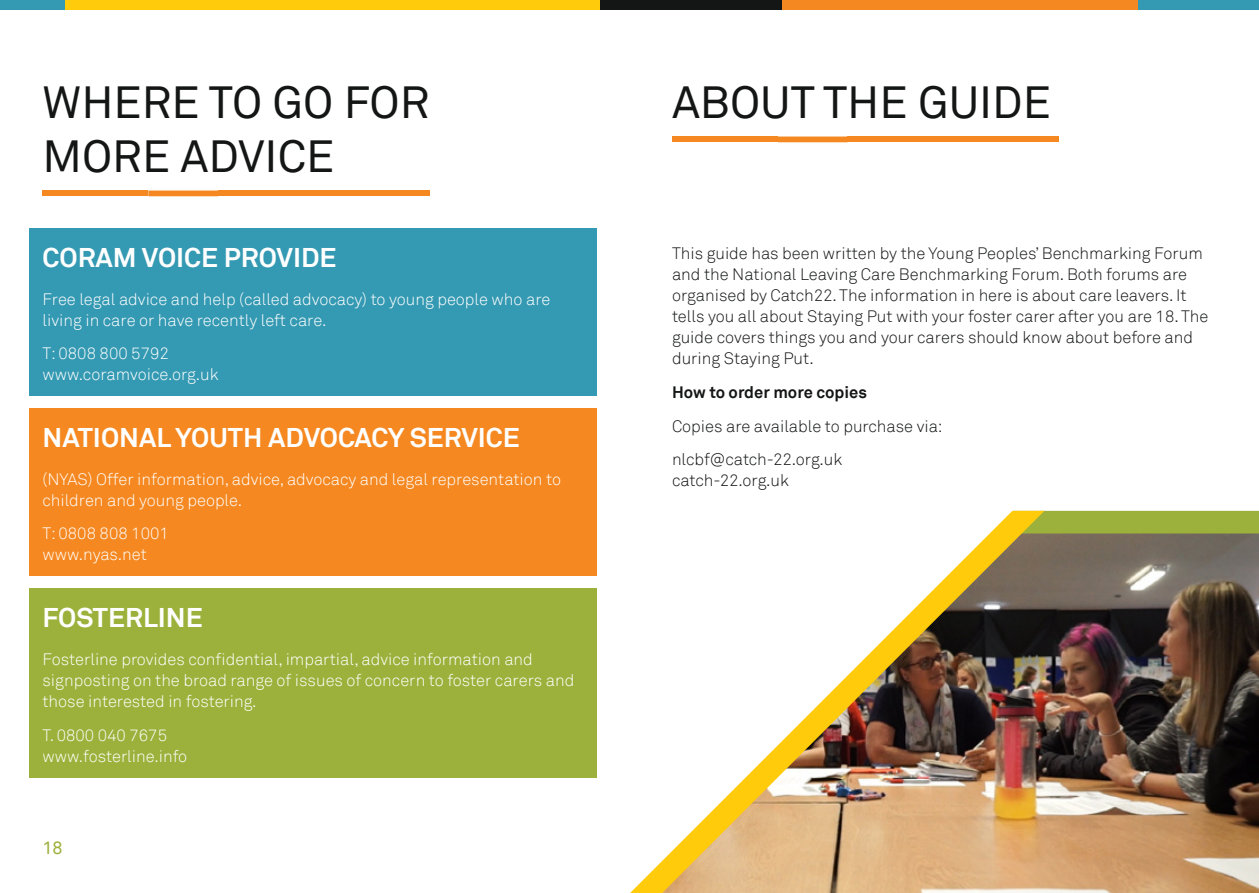
<style>
.page{position:relative;width:1259px;height:893px;background:#fff}
.page>*{position:absolute;margin:0;border:0;box-sizing:border-box;transform-origin:0 0}
.t1{font:45px/54px "Akkurat";color:#141515}
.t2{font:700 27px "Akkurat";color:#fff}
.t3{font:18px "Akkurat";color:#9cb13b}
.t4{font:300 16.5px/21px "Akkurat";color:#fff}
.t5{font:300 16.5px/21px "Akkurat";color:#141515}
.t6{font:700 16.5px "Akkurat";color:#141515}
</style>
<div class="page">
<div style="left:780px;top:0;width:374px;height:10px;background:#f58820"></div>
<div style="left:598px;top:0;width:184px;height:10px;background:#141515"></div>
<div style="left:65px;top:0;width:535px;height:10px;background:#ffcb0b"></div>
<div style="left:0;top:0;width:65px;height:10px;background:#3499b2"></div>
<div style="left:1137px;top:0;width:122px;height:10px;background:#3499b2"></div>
<div style="left:30px;top:228px;width:567px;height:167px;background:#3499b2"></div>
<div style="left:30px;top:408px;width:567px;height:167px;background:#f58820"></div>
<div style="left:30px;top:588px;width:567px;height:190px;background:#9cb13b"></div>
<svg style="left:148px;top:191px;width:70px;height:5px"></svg>
<div style="left:43px;top:191px;width:105px;height:5px;background:#f58820"></div>
<div style="left:218px;top:191px;width:69px;height:5px;background:#f58820"></div>
<div style="left:287px;top:191px;width:58px;height:5px;background:#f58820"></div>
<div style="left:345px;top:191px;width:84px;height:5px;background:#f58820"></div>
<svg style="left:778px;top:137px;width:69px;height:5px"></svg>
<div style="left:672px;top:137px;width:106px;height:5px;background:#f58820"></div>
<div style="left:847px;top:137px;width:70px;height:5px;background:#f58820"></div>
<div style="left:917px;top:137px;width:58px;height:5px;background:#f58820"></div>
<div style="left:975px;top:137px;width:84px;height:5px;background:#f58820"></div>
<img style="left:1044px;top:533px;width:215px;height:360px">
<div style="left:1044px;top:511px;width:215px;height:22px;background:#9cb13b"></div>
<img style="left:630px;top:511px;width:414px;height:382px">
<h1 class="t1" style="left:43px;top:76px;width:388px">WHERE TO GO FOR<br>MORE ADVICE</h1>
<h1 class="t1" style="left:672px;top:76px;width:380px">ABOUT THE GUIDE</h1>
<h2 class="t2" style="left:43px;top:240px;width:295px">CORAM VOICE PROVIDE</h2>
<p class="t4" style="left:43px;top:289px;width:509px">Free legal advice and help (called advocacy) to young people who are living in care or have recently left care.</p>
<p class="t4" style="left:43px;top:344px;width:178px">T: 0808 800 5792 www.coramvoice.org.uk</p>
<h2 class="t2" style="left:43px;top:420px;width:479px">NATIONAL YOUTH ADVOCACY SERVICE</h2>
<p class="t4" style="left:43px;top:469px;width:520px">(NYAS) Offer information, advice, advocacy and legal representation to children and young people.</p>
<p class="t4" style="left:43px;top:524px;width:128px">T: 0808 808 1001 www.nyas.net</p>
<h2 class="t2" style="left:43px;top:600px;width:162px">FOSTERLINE</h2>
<p class="t4" style="left:43px;top:649px;width:533px">Fosterline provides confidential, impartial, advice information and signposting on the broad range of issues of concern to foster carers and those interested in fostering.</p>
<p class="t4" style="left:43px;top:725px;width:146px">T. 0800 040 7675 www.fosterline.info</p>
<p class="t3" style="left:43px;top:837px;width:22px">18</p>
<p class="t5" style="left:672px;top:243px;width:538px">This guide has been written by the Young Peoples’ Benchmarking Forum and the National Leaving Care Benchmarking Forum. Both forums are organised by Catch22. The information in here is about care leavers. It tells you all about Staying Put with your foster carer after you are 18. The guide covers things you and your carers should know about before and during Staying Put.</p>
<p class="t6" style="left:672px;top:382px;width:196px">How to order more copies</p>
<p class="t5" style="left:672px;top:409px;width:272px;line-height:33.8px">Copies are available to purchase via: nlcbf@catch-22.org.uk</p>
<p class="t5" style="left:672px;top:470px;width:118px">catch-22.org.uk</p>
</div>
